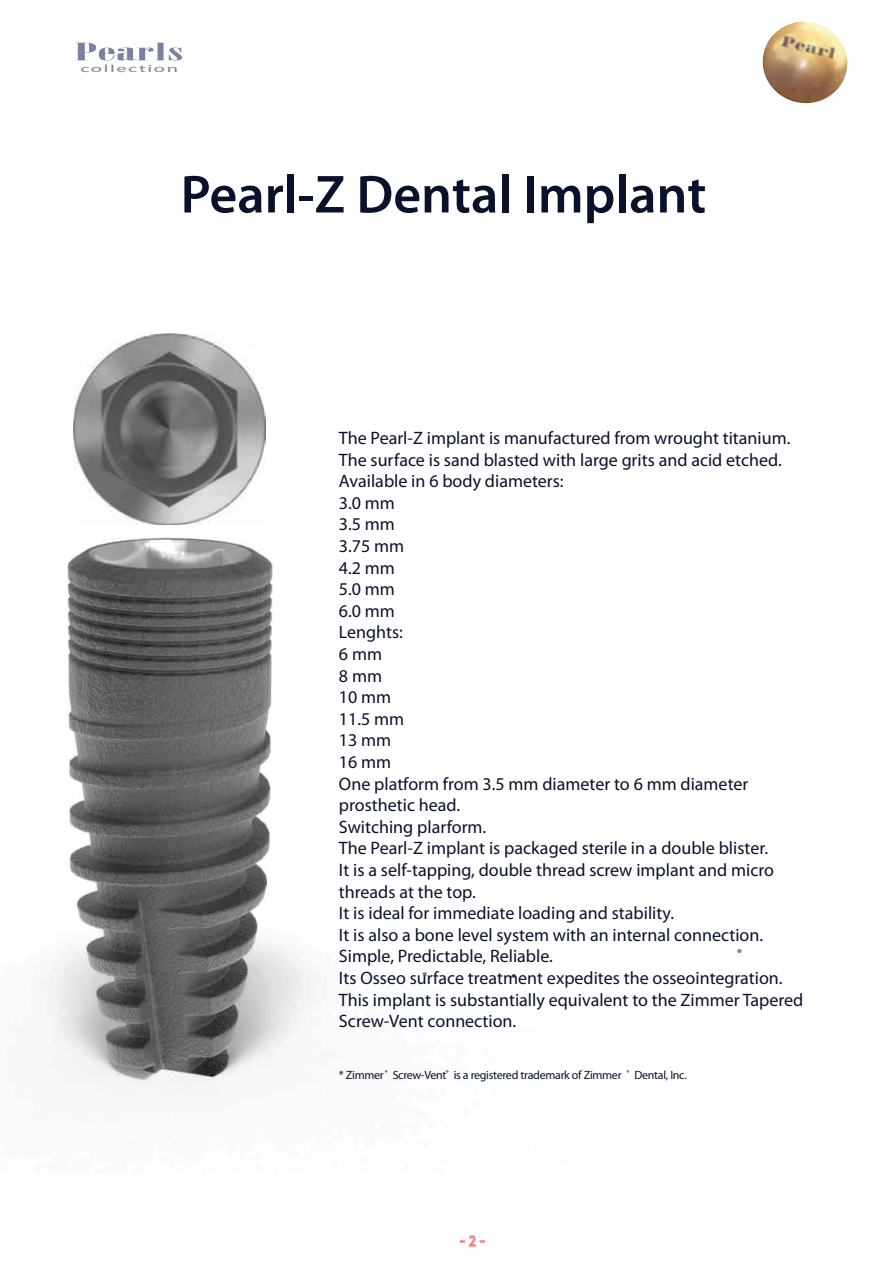
<style>
.page{position:relative;width:893px;height:1263px;background:#fff}
.page>*{position:absolute;margin:0;border:0;box-sizing:border-box;transform-origin:0 0}
.t1{font:600 54px "Myriad Pro";color:#0a122b}
.t2{font:24px "Onyx";letter-spacing:.01em;color:#7a81a3;scale:2.88 1}
.t3{font:18px/21.6px "Myriad Pro";color:#0a122b}
.t4{font:12px "Myriad Pro";letter-spacing:-.025em;color:#0a122b}
.t5{font:11.4px "News Gothic";color:#0a122b}
.t6{font:10.5px "Myriad Pro";letter-spacing:.075em;color:#7a81a3;scale:1.95 1}
</style>
<div class="page">
<img style="left:45px;top:414px;width:266px;height:676px">
<img style="left:762px;top:22px;width:86px;height:82px">
<svg style="left:460px;top:1235px;width:25px;height:12px"></svg>
<img style="left:74px;top:333px;width:191px;height:192px">
<h2 class="t2" style="left:75px;top:38px;width:39px">Pearls</h2>
<p class="t6" style="left:80px;top:64px;width:52px">collection</p>
<h1 class="t1" style="left:181px;top:162px;width:527px">Pearl-Z Dental Implant</h1>
<p class="t3" style="left:339px;top:428px;width:466px">The Pearl-Z implant is manufactured from wrought titanium.<br>The surface is sand blasted with large grits and acid etched.<br>Available in 6 body diameters:<br>3.0 mm<br>3.5 mm<br>3.75 mm<br>4.2 mm<br>5.0 mm<br>6.0 mm<br>Lenghts:<br>6 mm<br>8 mm<br>10 mm<br>11.5 mm<br>13 mm<br>16 mm<br>One platform from 3.5 mm diameter to 6 mm diameter prosthetic head.<br>Switching plarform.<br>The Pearl-Z implant is packaged sterile in a double blister.<br>It is a self-tapping, double thread screw implant and micro threads at the top.<br>It is ideal for immediate loading and stability.<br>It is also a bone level system with an internal connection.<br>Simple, Predictable, Reliable.<br>Its Osseo surface treatment expedites the osseointegration.<br>This implant is substantially equivalent to the Zimmer Tapered<br>Screw-Vent connection.</p>
<p class="t5" style="left:737px;top:948px;width:6px">®</p>
<p class="t5" style="left:422px;top:971px;width:6px">®</p>
<p class="t4" style="left:511px;top:973px;width:6px">*</p>
<p class="t4" style="left:339px;top:1070px;width:349px">* Zimmer <sup>®</sup> Screw-Vent<sup>®</sup> is a registered trademark of Zimmer <sup>®</sup> Dental, Inc.</p>
</div>
